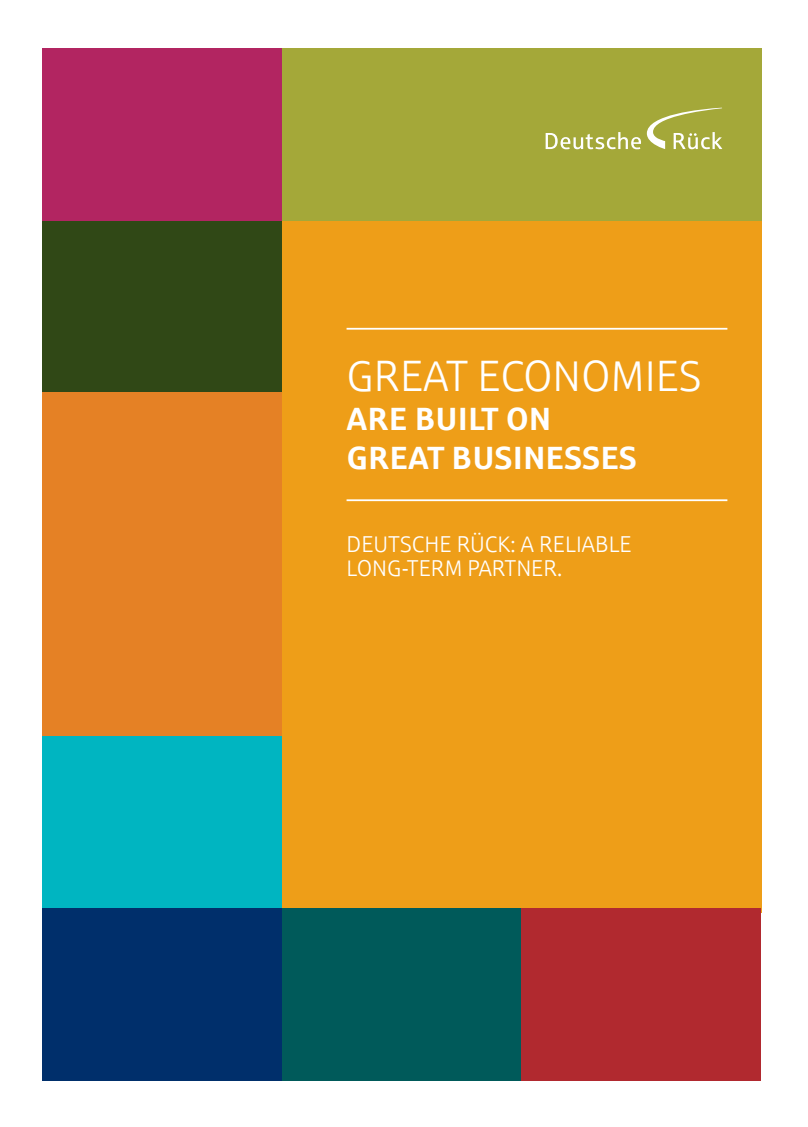
<style>
.page{position:relative;width:808px;height:1127px;background:#fff}
.page>*{position:absolute;margin:0;border:0;box-sizing:border-box;transform-origin:0 0}
.t1{font:43.05px "Sparkasse Lt";color:#fff}
.t2{font:700 32.25px/39.5px "Sparkasse Rg";color:#fff}
.t3{font:22.5px/24px "Sparkasse Lt";color:#fff}
</style>
<div class="page">
<div style="left:271px;top:217px;width:490px;height:695px;background:#ee9e18"></div>
<div style="left:43px;top:48px;width:239px;height:352px;background:#304816"></div>
<div style="left:282px;top:48px;width:479px;height:172px;background:#a4a839"></div>
<div style="left:43px;top:392px;width:239px;height:344px;background:#e58125"></div>
<div style="left:282px;top:908px;width:240px;height:172px;background:#005a5a"></div>
<div style="left:522px;top:908px;width:239px;height:172px;background:#b1292f"></div>
<svg style="left:546px;top:132px;width:95px;height:17px"></svg>
<svg style="left:647px;top:108px;width:76px;height:41px"></svg>
<hr style="left:347px;top:328px;width:380px;height:2px;background:#fff">
<hr style="left:347px;top:499px;width:380px;height:2px;background:#fff">
<div style="left:43px;top:736px;width:239px;height:172px;background:#00b5c1"></div>
<div style="left:43px;top:48px;width:239px;height:172px;background:#b22561"></div>
<div style="left:43px;top:908px;width:239px;height:172px;background:#002f6b"></div>
<h1 class="t1" style="left:347px;top:350px;width:356px">GREAT ECONOMIES</h1>
<h2 class="t2" style="left:347px;top:398px;width:292px">ARE BUILT ON<br>GREAT BUSINESSES</h2>
<p class="t3" style="left:347px;top:532px;width:287px">DEUTSCHE RÜCK: A RELIABLE<br>LONG-TERM PARTNER.</p>
</div>
